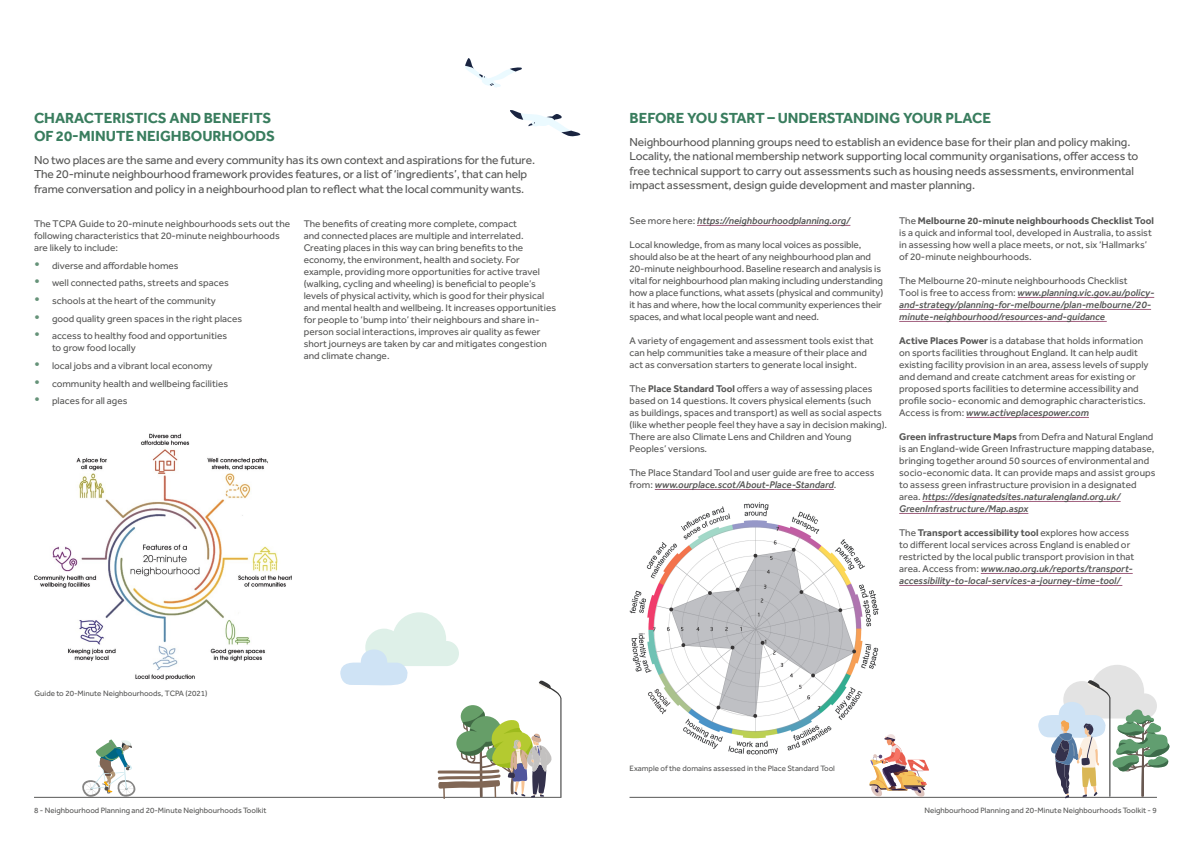
<style>
.page{position:relative;width:1191px;height:842px;background:#fff}
.page>*{position:absolute;margin:0;border:0;box-sizing:border-box;transform-origin:0 0}
.t1{font:700 15px/18px "Effra";color:#397d5e}
.t2{font:12px/14.4px "Effra";letter-spacing:-.01em;color:#575756}
.t3{font:10px/12px "Effra";color:#575756}
.t4{font:italic 500 10px/12px "Effra";color:#575756}
.t5{font:8px "Effra";color:#575756}
.s1{font-size:15px;color:#669379}
.s2{font-weight:400;font-style:normal}
.s3{font-weight:700}
.s4{font-weight:500;font-style:italic}
</style>
<div class="page">
<img style="left:34px;top:434px;width:258px;height:246px">
<img style="left:629px;top:502px;width:250px;height:253px">
<hr style="left:697px;top:225px;width:153px;height:1px;background:#a26280">
<hr style="left:655px;top:489px;width:179px;height:1px;background:#a26280">
<hr style="left:1017px;top:297px;width:137px;height:1px;background:#a26280">
<hr style="left:899px;top:309px;width:252px;height:1px;background:#a26280">
<hr style="left:899px;top:321px;width:207px;height:1px;background:#a26280">
<hr style="left:966px;top:417px;width:123px;height:1px;background:#a26280">
<hr style="left:922px;top:501px;width:198px;height:1px;background:#a26280">
<hr style="left:899px;top:513px;width:129px;height:1px;background:#a26280">
<hr style="left:980px;top:573px;width:152px;height:1px;background:#a26280">
<hr style="left:899px;top:585px;width:223px;height:1px;background:#a26280">
<hr style="left:629px;top:797px;width:528px;height:1px;background:#575756">
<hr style="left:34px;top:797px;width:527px;height:1px;background:#575756">
<svg style="left:81px;top:739px;width:55px;height:59px"></svg>
<svg style="left:510px;top:110px;width:70px;height:26px"></svg>
<svg style="left:465px;top:58px;width:57px;height:30px"></svg>
<svg style="left:340px;top:612px;width:221px;height:187px"></svg>
<svg style="left:1038px;top:665px;width:132px;height:133px"></svg>
<svg style="left:869px;top:733px;width:60px;height:64px"></svg>
<p class="t1" style="left:34px;top:109px;width:243px">CHARACTERISTICS AND BENEFITS<br>OF 20-MINUTE NEIGHBOURHOODS</p>
<p class="t2" style="left:34px;top:152px;width:502px">No two places are the same and every community has its own context and aspirations for the future.<br>The 20-minute neighbourhood framework provides features, or a list of ‘ingredients’, that can help frame conversation and policy in a neighbourhood plan to reflect what the local community wants.</p>
<p class="t3" style="left:34px;top:217px;width:258px">The TCPA Guide to 20-minute neighbourhoods sets out the following characteristics that 20-minute neighbourhoods are likely to include:</p>
<p class="t3" style="left:34px;top:259px;width:146px"><span class="s1">•</span> diverse and affordable homes</p>
<p class="t3" style="left:34px;top:277px;width:196px"><span class="s1">•</span> well connected paths, streets and spaces</p>
<p class="t3" style="left:34px;top:294px;width:183px"><span class="s1">•</span> schools at the heart of the community</p>
<p class="t3" style="left:34px;top:312px;width:210px"><span class="s1">•</span> good quality green spaces in the right places</p>
<p class="t3" style="left:52px;top:330px;width:177px;text-indent:-18px"><span class="s1">•</span> access to healthy food and opportunities to grow food locally</p>
<p class="t3" style="left:34px;top:359px;width:180px"><span class="s1">•</span> local jobs and a vibrant local economy</p>
<p class="t3" style="left:34px;top:377px;width:196px"><span class="s1">•</span> community health and wellbeing facilities</p>
<p class="t3" style="left:34px;top:395px;width:95px"><span class="s1">•</span> places for all ages</p>
<p class="t3" style="left:304px;top:217px;width:254px">The benefits of creating more complete, compact<br>and connected places are multiple and interrelated.<br>Creating places in this way can bring benefits to the economy, the environment, health and society. For example, providing more opportunities for active travel (walking, cycling and wheeling) is beneficial to people’s levels of physical activity, which is good for their physical and mental health and wellbeing. It increases opportunities for people to ‘bump into’ their neighbours and share in&shy;person social interactions, improves air quality as fewer short journeys are taken by car and mitigates congestion and climate change.</p>
<p class="t5" style="left:34px;top:688px;width:175px">Guide to 20-Minute Neighbourhoods, TCPA (2021)</p>
<p class="t1" style="left:629px;top:109px;width:363px">BEFORE YOU START – UNDERSTANDING YOUR PLACE</p>
<p class="t2" style="left:629px;top:134px;width:510px">Neighbourhood planning groups need to establish an evidence base for their plan and policy making.<br>Locality, the national membership network supporting local community organisations, offer access to free technical support to carry out assessments such as housing needs assessments, environmental impact assessment, design guide development and master planning.</p>
<p class="t4" style="left:629px;top:214px;width:222px"><span class="s2">See more here:</span> https://neighbourhoodplanning.org/</p>
<p class="t3" style="left:629px;top:238px;width:255px">Local knowledge, from as many local voices as possible, should also be at the heart of any neighbourhood plan and 20-minute neighbourhood. Baseline research and analysis is vital for neighbourhood plan making including understanding how a place functions, what assets (physical and community) it has and where, how the local community experiences their spaces, and what local people want and need.</p>
<p class="t3" style="left:629px;top:334px;width:246px">A variety of engagement and assessment tools exist that can help communities take a measure of their place and act as conversation starters to generate local insight.</p>
<p class="t3" style="left:629px;top:382px;width:259px">The <span class="s3">Place Standard Tool</span> offers a way of assessing places based on 14 questions. It covers physical elements (such<br>as buildings, spaces and transport) as well as social aspects (like whether people feel they have a say in decision making).<br>There are also Climate Lens and Children and Young Peoples’ versions.</p>
<p class="t3" style="left:629px;top:466px;width:246px">The Place Standard Tool and user guide are free to access from: <span class="s4">www.ourplace.scot/About-Place-Standard</span>.</p>
<p class="t3" style="left:899px;top:214px;width:256px">The <span class="s3">Melbourne 20-minute neighbourhoods Checklist Tool </span>is a quick and informal tool, developed in Australia, to assist in assessing how well a place meets, or not, six ‘Hallmarks’ of 20-minute neighbourhoods.</p>
<p class="t4" style="left:899px;top:274px;width:256px"><span class="s2">The Melbourne 20-minute neighbourhoods Checklist<br>Tool is free to access from:</span> www.planning.vic.gov.au/policy&shy;and-strategy/planning-for-melbourne/plan-melbourne/20- minute-neighbourhood/resources-and-guidance</p>
<p class="t3" style="left:899px;top:334px;width:251px"><span class="s3">Active Places Power</span> is a database that holds information on sports facilities throughout England. It can help audit existing facility provision in an area, assess levels of supply and demand and create catchment areas for existing or proposed sports facilities to determine accessibility and profile socio- economic and demographic characteristics.<br>Access is from: <span class="s4">www.activeplacespower.com</span></p>
<p class="t3" style="left:899px;top:430px;width:258px"><span class="s3">Green infrastructure Maps</span> from Defra and Natural England is an England-wide Green Infrastructure mapping database, bringing together around 50 sources of environmental and socio-economic data. It can provide maps and assist groups to assess green infrastructure provision in a designated area. <span class="s4">https://designatedsites.naturalengland.org.uk/ GreenInfrastructure/Map.aspx</span></p>
<p class="t3" style="left:899px;top:526px;width:237px">The <span class="s3">Transport accessibility tool</span> explores how access to different local services across England is enabled or restricted by the local public transport provision in that area. Access from: <span class="s4">www.nao.org.uk/reports/transport&shy;accessibility-to-local-services-a-journey-time-tool/</span></p>
<p class="t5" style="left:629px;top:764px;width:207px">Example of the domains assessed in the Place Standard Tool</p>
<p class="t5" style="left:34px;top:805px;width:234px">8 - Neighbourhood Planning and 20-Minute Neighbourhoods Toolkit</p>
<p class="t5" style="left:924px;top:805px;width:234px">Neighbourhood Planning and 20-Minute Neighbourhoods Toolkit - 9</p>
</div>
